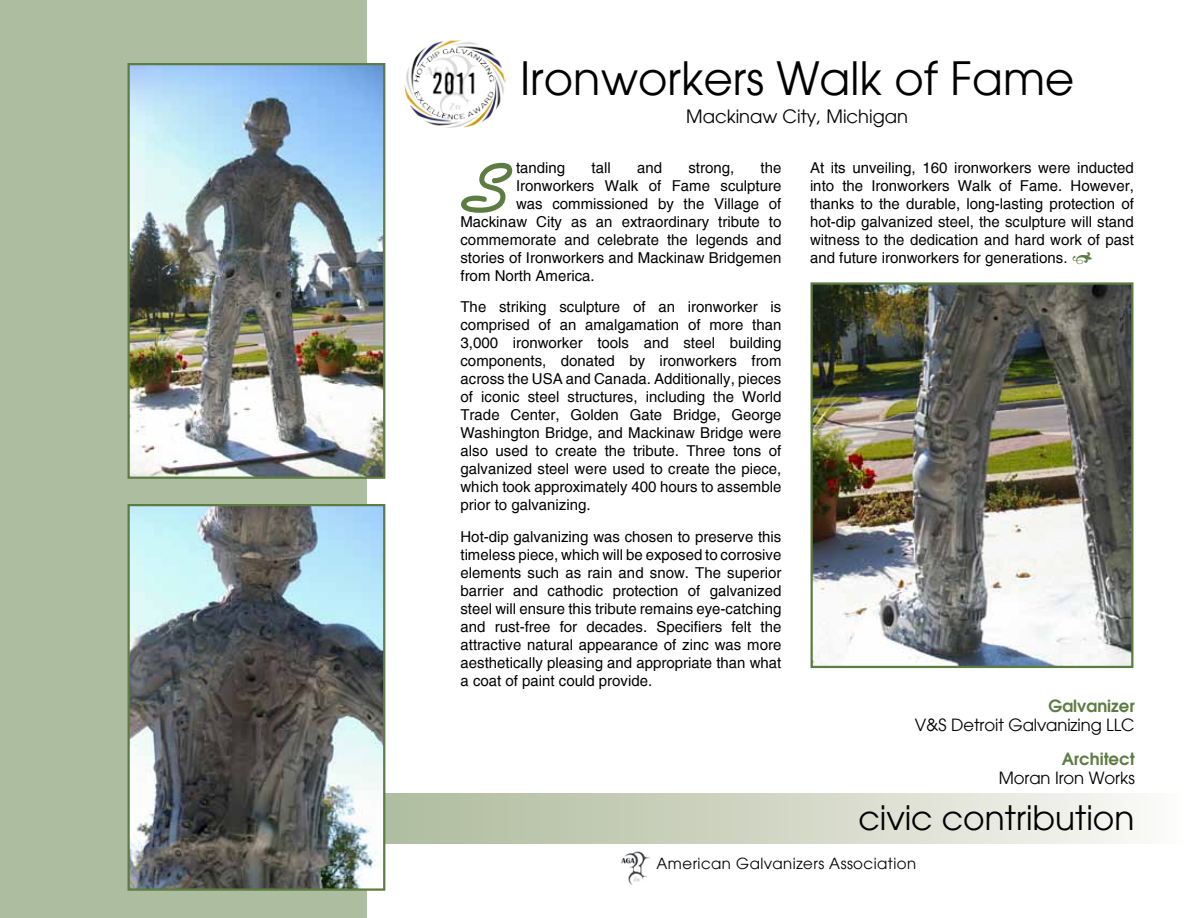
<style>
.page{position:relative;width:1188px;height:918px;background:#fff}
.page>*{position:absolute;margin:0;border:0;box-sizing:border-box;transform-origin:0 0}
.t1{font:700 69.15px "Abrazo Script SSK";color:#5c7c42}
.t2{font:45px "Avant Garde";color:#000}
.t3{font:33px "Avant Garde";color:#000}
.t4{font:18px "Avant Garde";color:#000}
.t5{font:16.5px "Avant Garde";letter-spacing:-.005em;color:#000}
.t6{font:600 16.5px "Avant Garde";color:#5c7c42}
.t7{font:15px/18px "Helvetica";color:#000;text-align:justify}
.t8{font:15px "Avant Garde";letter-spacing:.03em;color:#000}
</style>
<div class="page">
<div style="left:367px;top:793px;width:820px;height:50px;background:linear-gradient(to right,#abb898,#fbf9f7)"></div>
<div style="left:0;top:0;width:367px;height:918px;background:#adbda0"></div>
<img style="left:622px;top:852px;width:27px;height:33px">
<img style="left:131px;top:66px;width:251px;height:410px">
<div style="left:128px;top:63px;width:257px;height:416px;border:2px solid #5c7c42"></div>
<img style="left:131px;top:507px;width:251px;height:381px">
<div style="left:128px;top:504px;width:257px;height:387px;border:2px solid #5c7c42"></div>
<img style="left:814px;top:285px;width:316px;height:380px">
<div style="left:811px;top:282px;width:322px;height:386px;border:2px solid #5c7c42"></div>
<img style="left:405px;top:40px;width:101px;height:87px">
<h2 class="t2" style="left:520px;top:52px;width:556px">Ironworkers Walk of Fame</h2>
<p class="t4" style="left:686px;top:105px;width:224px">Mackinaw City, Michigan</p>
<h1 class="t1" style="left:460px;top:153px;width:54px">S</h1>
<p class="t7" style="left:516px;top:159px;width:51px">tanding</p>
<p class="t7" style="left:592px;top:159px;width:21px">tall</p>
<p class="t7" style="left:637px;top:159px;width:27px">and</p>
<p class="t7" style="left:688px;top:159px;width:47px">strong,</p>
<p class="t7" style="left:761px;top:159px;width:22px">the</p>
<p class="t7" style="left:516px;top:177px;width:267px">Ironworkers Walk of Fame sculpture</p>
<p class="t7" style="left:516px;top:195px;width:267px">was commissioned by the Village of</p>
<p class="t7" style="left:460px;top:213px;width:322px">Mackinaw City as an extraordinary tribute to</p>
<p class="t7" style="left:460px;top:231px;width:322px">commemorate and celebrate the legends and</p>
<p class="t7" style="left:460px;top:249px;width:322px">stories of Ironworkers and Mackinaw Bridgemen</p>
<p class="t7" style="left:460px;top:267px;width:136px">from North America.</p>
<p class="t7" style="left:460px;top:298px;width:322px">The striking sculpture of an ironworker is comprised of an amalgamation of more than 3,000 ironworker tools and steel building components, donated by ironworkers from across the USA and Canada. Additionally, pieces of iconic steel structures, including the World Trade Center, Golden Gate Bridge, George Washington Bridge, and Mackinaw Bridge were also used to create the tribute. Three tons of galvanized steel were used to create the piece, which took approximately 400 hours to assemble prior to galvanizing.</p>
<p class="t7" style="left:460px;top:528px;width:322px">Hot-dip galvanizing was chosen to preserve this timeless piece, which will be exposed to corrosive elements such as rain and snow. The superior barrier and cathodic protection of galvanized steel will ensure this tribute remains eye-catching and rust-free for decades. Specifiers felt the attractive natural appearance of zinc was more aesthetically pleasing and appropriate than what a coat of paint could provide.</p>
<p class="t7" style="left:810px;top:159px;width:325px">At its unveiling, 160 ironworkers were inducted into the Ironworkers Walk of Fame. However, thanks to the durable, long-lasting protection of hot-dip galvanized steel, the sculpture will stand witness to the dedication and hard work of past and future ironworkers for generations.</p>
<p class="t6" style="left:1049px;top:695px;width:88px">Galvanizer</p>
<p class="t5" style="left:915px;top:715px;width:221px">V&amp;S Detroit Galvanizing LLC</p>
<p class="t6" style="left:1062px;top:748px;width:74px">Architect</p>
<p class="t5" style="left:999px;top:768px;width:138px">Moran Iron Works</p>
<h3 class="t3" style="left:858px;top:798px;width:278px">civic contribution</h3>
<p class="t8" style="left:656px;top:854px;width:261px">American Galvanizers Association</p>
</div>
